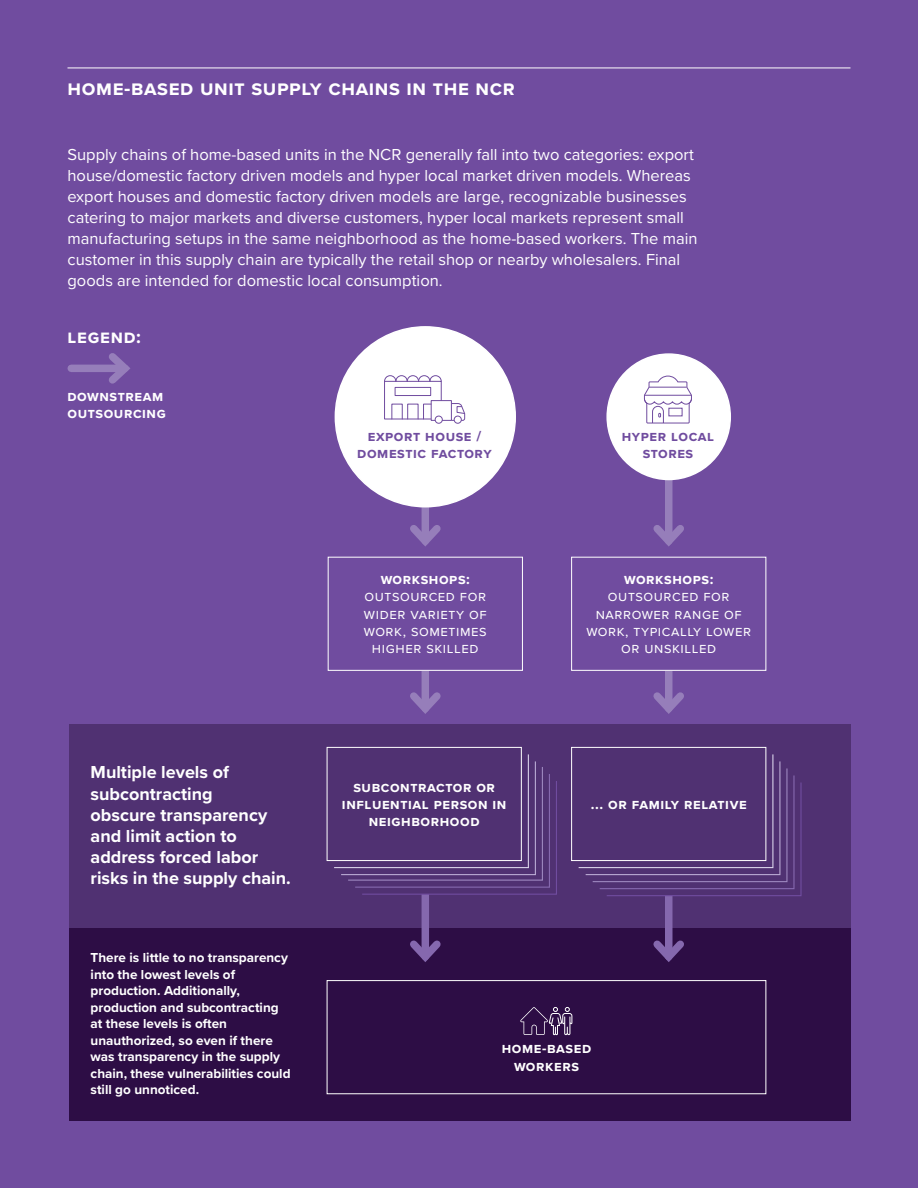
<style>
.page{position:relative;width:918px;height:1188px;background:#fff}
.page>*{position:absolute;margin:0;border:0;box-sizing:border-box;transform-origin:0 0}
.t1{font:700 21px "Proxima Nova";letter-spacing:.03em;color:#fff}
.t2{font:700 18.9px "Proxima Nova";letter-spacing:.04em;color:#fff}
.t3{font:700 18px/21px "Proxima Nova";color:#fff}
.t4{font:16.5px/21px "Proxima Nova";color:#fff}
.t5{font:700 14.7px/17.2px "Proxima Nova";letter-spacing:.04em;color:#fff;text-align:center}
.t6{font:14.7px/17.2px "Proxima Nova";letter-spacing:.04em;color:#fff;text-align:center}
.t7{font:700 14.7px/17.2px "Proxima Nova";letter-spacing:.04em;color:#704c9f;text-align:center}
.t8{font:700 13.5px/16.5px "Proxima Nova";color:#fff}
</style>
<div class="page">
<hr style="left:0;top:0;width:2px;height:1188px;background:#704c9f">
<div style="left:2px;top:0;width:916px;height:1188px;background:#704c9f"></div>
<div style="left:69px;top:724px;width:781px;height:205px;background:#503172"></div>
<div style="left:69px;top:929px;width:781px;height:192px;background:#2d0d45"></div>
<hr style="left:68px;top:68px;width:782px;height:1px;background:#fff">
<div style="left:71px;top:365px;width:54px;height:7px;background:#967eba"></div>
<svg style="left:102px;top:353px;width:28px;height:31px"></svg>
<svg style="left:520px;top:1007px;width:53px;height:28px"></svg>
<div style="left:327px;top:980px;width:439px;height:114px;border:1px solid #fff"></div>
<div style="left:422px;top:460px;width:7px;height:81px;background:#967eba"></div>
<svg style="left:410px;top:518px;width:31px;height:29px"></svg>
<div style="left:422px;top:627px;width:7px;height:82px;background:#967eba"></div>
<svg style="left:410px;top:685px;width:31px;height:29px"></svg>
<div style="left:665px;top:627px;width:7px;height:82px;background:#967eba"></div>
<svg style="left:653px;top:685px;width:31px;height:29px"></svg>
<div style="left:422px;top:875px;width:7px;height:82px;background:#8568ae"></div>
<svg style="left:410px;top:934px;width:31px;height:28px"></svg>
<div style="left:328px;top:557px;width:194px;height:113px;background:#704c9f"></div>
<div style="left:328px;top:557px;width:195px;height:114px;border:1px solid #fff"></div>
<div style="left:572px;top:557px;width:194px;height:113px;background:#704c9f"></div>
<div style="left:571px;top:557px;width:195px;height:114px;border:1px solid #fff"></div>
<svg style="left:333px;top:754px;width:224px;height:141px"></svg>
<div style="left:327px;top:747px;width:194px;height:114px;background:#503172"></div>
<div style="left:327px;top:747px;width:195px;height:114px;border:1px solid #fff"></div>
<div style="left:665px;top:875px;width:7px;height:82px;background:#8568ae"></div>
<svg style="left:653px;top:934px;width:31px;height:28px"></svg>
<svg style="left:578px;top:753px;width:224px;height:144px"></svg>
<div style="left:572px;top:747px;width:194px;height:114px;background:#503172"></div>
<div style="left:571px;top:747px;width:195px;height:114px;border:1px solid #fff"></div>
<div style="left:665px;top:460px;width:7px;height:81px;background:#967eba"></div>
<svg style="left:653px;top:518px;width:31px;height:29px"></svg>
<div style="left:607px;top:354px;width:123px;height:126px;background:#fff;border-radius:50%"></div>
<svg style="left:644px;top:375px;width:48px;height:49px"></svg>
<div style="left:335px;top:327px;width:180px;height:180px;background:#fff;border-radius:50%"></div>
<div style="left:435px;top:416px;width:8px;height:8px;border:1px solid #704c9f;border-radius:50%"></div>
<div style="left:454px;top:416px;width:8px;height:8px;border:1px solid #704c9f;border-radius:50%"></div>
<svg style="left:384px;top:375px;width:81px;height:46px"></svg>
<p class="t1" style="left:68px;top:73px;width:449px">home-based unit supply chains in the ncr</p>
<p class="t4" style="left:68px;top:143px;width:632px">Supply chains of home-based units in the NCR generally fall into two categories: export house/domestic factory driven models and hyper local market driven models. Whereas export houses and domestic factory driven models are large, recognizable businesses catering to major markets and diverse customers, hyper local markets represent small manufacturing setups in the same neighborhood as the home-based workers. The main customer in this supply chain are typically the retail shop or nearby wholesalers. Final goods are intended for domestic local consumption.</p>
<p class="t2" style="left:68px;top:322px;width:75px">legend:</p>
<p class="t5" style="left:67px;top:387px;width:100px;text-align:left">downstream outsourcing</p>
<p class="t3" style="left:91px;top:762px;width:202px">Multiple levels of subcontracting<br>obscure transparency and limit action to address forced labor risks in the supply chain.</p>
<p class="t8" style="left:91px;top:949px;width:202px">There is little to no transparency into the lowest levels of production. Additionally, production and subcontracting at these levels is often unauthorized, so even if there was transparency in the supply chain, these vulnerabilities could still go unnoticed.</p>
<p class="t7" style="left:357px;top:427px;width:136px">export house / domestic factory</p>
<p class="t5" style="left:381px;top:570px;width:91px">workshops:</p>
<p class="t6" style="left:364px;top:587px;width:124px">outsourced for wider variety of work, sometimes higher skilled</p>
<p class="t5" style="left:342px;top:778px;width:166px">subcontractor or influential person in neighborhood</p>
<p class="t7" style="left:622px;top:427px;width:94px">hyper local stores</p>
<p class="t5" style="left:624px;top:570px;width:91px">workshops:</p>
<p class="t6" style="left:586px;top:587px;width:166px">outsourced for narrower range of work, typically lower or unskilled</p>
<p class="t5" style="left:591px;top:795px;width:157px">... or family relative</p>
<p class="t5" style="left:502px;top:1040px;width:91px">home-based workers</p>
</div>
